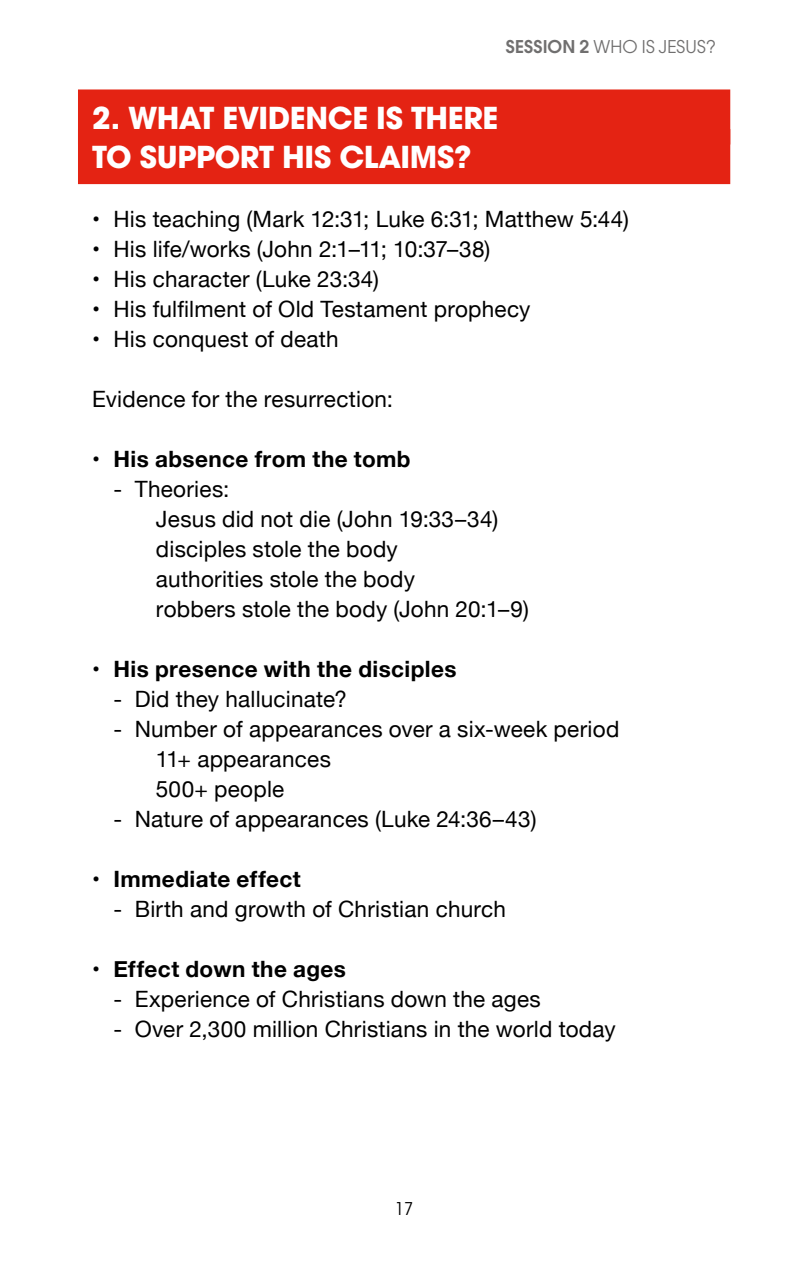
<style>
.page{position:relative;width:787px;height:1262px;background:#fff}
.page>*{position:absolute;margin:0;border:0;box-sizing:border-box;transform-origin:0 0}
.t1{font:700 30px/39.5px "ITC Avant Garde Std";letter-spacing:-.01em;color:#fff}
.t2{font:22.5px/30px "Helvetica Neue";letter-spacing:.01em;color:#000}
.t3{font:700 22.5px "Helvetica Neue";letter-spacing:.02em;color:#000}
.t4{font:17.5px "ITC Avant Garde Std";color:#706f6f}
.t5{font:condensed 17.5px "ITC Avant Garde Std";color:#000}
.s1{font-weight:600}
</style>
<div class="page">
<div style="left:78px;top:89px;width:652px;height:55px;background:#e42313"></div>
<div style="left:78px;top:129px;width:652px;height:55px;background:#e42313"></div>
<p class="t4" style="left:505px;top:35px;width:172px"><span class="s1">SESSION 2</span> WHO IS JESUS</p>
<p class="t4" style="left:705px;top:35px;width:12px">?</p>
<h1 class="t1" style="left:92px;top:97px;width:408px">2. WHAT EVIDENCE IS THERE<br>TO SUPPORT HIS CLAIMS?</h1>
<p class="t2" style="left:92px;top:205px;width:538px">• His teaching (Mark 12:31; Luke 6:31; Matthew 5:44)</p>
<p class="t2" style="left:92px;top:235px;width:400px">• His life/works (John 2:1–11; 10:37–38)</p>
<p class="t2" style="left:92px;top:265px;width:288px">• His character (Luke 23:34)</p>
<p class="t2" style="left:92px;top:295px;width:440px">• His fulfilment of Old Testament prophecy</p>
<p class="t2" style="left:92px;top:325px;width:248px">• His conquest of death</p>
<p class="t2" style="left:92px;top:385px;width:302px">Evidence for the resurrection:</p>
<p class="t3" style="left:92px;top:441px;width:320px">• His absence from the tomb</p>
<p class="t2" style="left:156px;top:475px;width:374px;text-indent:-43px">- Theories:<br>Jesus did not die (John 19:33–34) disciples stole the body<br>authorities stole the body<br>robbers stole the body (John 20:1–9)</p>
<p class="t3" style="left:92px;top:651px;width:366px">• His presence with the disciples</p>
<p class="t2" style="left:113px;top:685px;width:235px">- Did they hallucinate?</p>
<p class="t2" style="left:156px;top:715px;width:465px;text-indent:-43px">- Number of appearances over a six-week period<br>11+ appearances<br>500+ people</p>
<p class="t2" style="left:113px;top:805px;width:424px">- Nature of appearances (Luke 24:36–43)</p>
<p class="t3" style="left:92px;top:861px;width:210px">• Immediate effect</p>
<p class="t2" style="left:113px;top:895px;width:394px">- Birth and growth of Christian church</p>
<p class="t3" style="left:92px;top:951px;width:255px">• Effect down the ages</p>
<p class="t2" style="left:113px;top:985px;width:429px">- Experience of Christians down the ages</p>
<p class="t2" style="left:113px;top:1015px;width:504px">- Over 2,300 million Christians in the world today</p>
<p class="t5" style="left:395px;top:1198px;width:20px">17</p>
</div>
